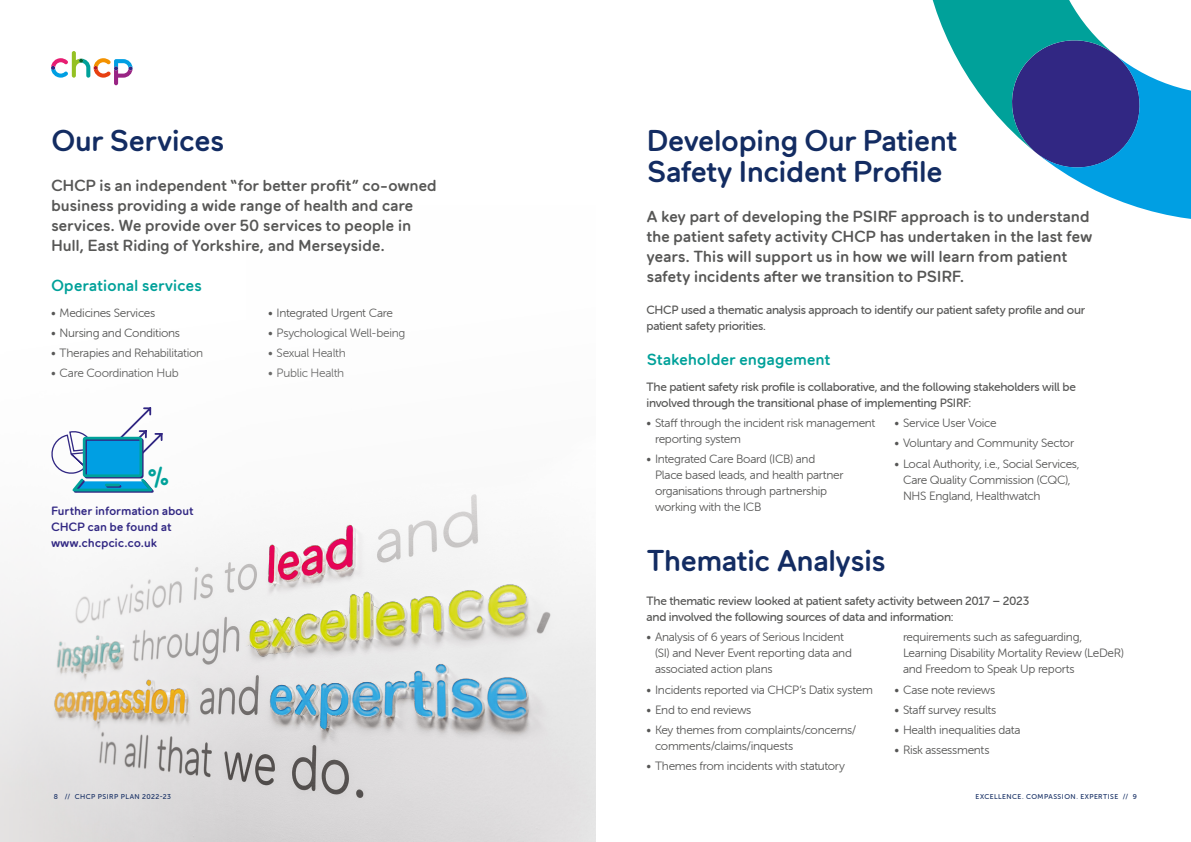
<style>
.page{position:relative;width:1191px;height:842px;background:#fff}
.page>*{position:absolute;margin:0;border:0;box-sizing:border-box;transform-origin:0 0}
.t1{font:500 30px/31px "Maax Rounded";letter-spacing:-.035em;color:#132c62}
.t2{font:500 16px/20px "Maax Rounded";letter-spacing:-.02em;color:#575756}
.t3{font:500 16px "Maax Rounded";letter-spacing:-.015em;color:#00a19a}
.t4{font:12px/16px "Museo Sans Rounded 300";letter-spacing:-.025em;color:#575756}
.t5{font:12px/16px "Museo Sans Rounded 500";letter-spacing:-.025em;color:#575756}
.t6{font:500 12px/16px "Maax Rounded";letter-spacing:-.015em;color:#312783}
.t7{font:7px "Museo Sans Rounded 500";letter-spacing:.07em;color:#132c62}
</style>
<div class="page">
<svg style="left:932px;top:0;width:104px;height:153px"></svg>
<svg style="left:1036px;top:0;width:155px;height:219px"></svg>
<img style="left:0;top:494px;width:596px;height:348px">
<svg style="left:51px;top:51px;width:82px;height:34px"></svg>
<svg style="left:51px;top:407px;width:112px;height:86px"></svg>
<h1 class="t1" style="left:51px;top:124px;width:175px">Our Services</h1>
<h2 class="t2" style="left:51px;top:175px;width:387px">CHCP is an independent “for better profit” co-owned business providing a wide range of health and care services. We provide over 50 services to people in Hull, East Riding of Yorkshire, and Merseyside.</h2>
<h2 class="t3" style="left:51px;top:275px;width:152px">Operational services</h2>
<p class="t4" style="left:51px;top:304px;width:106px">• Medicines Services</p>
<p class="t4" style="left:51px;top:325px;width:130px">• Nursing and Conditions</p>
<p class="t4" style="left:51px;top:345px;width:154px">• Therapies and Rehabilitation</p>
<p class="t4" style="left:51px;top:365px;width:129px">• Care Coordination Hub</p>
<p class="t4" style="left:268px;top:304px;width:126px">• Integrated Urgent Care</p>
<p class="t4" style="left:268px;top:325px;width:139px">• Psychological Well-being</p>
<p class="t4" style="left:268px;top:345px;width:79px">• Sexual Health</p>
<p class="t4" style="left:268px;top:365px;width:78px">• Public Health</p>
<p class="t6" style="left:51px;top:502px;width:144px">Further information about<br>CHCP can be found at www.chcpcic.co.uk</p>
<h1 class="t1" style="left:646px;top:124px;width:312px">Developing Our Patient<br>Safety Incident Profile</h1>
<h2 class="t2" style="left:646px;top:206px;width:447px">A key part of developing the PSIRF approach is to understand the patient safety activity CHCP has undertaken in the last few years. This will support us in how we will learn from patient safety incidents after we transition to PSIRF.</h2>
<p class="t5" style="left:646px;top:301px;width:440px">CHCP used a thematic analysis approach to identify our patient safety profile and our patient safety priorities.</p>
<h2 class="t3" style="left:646px;top:349px;width:185px">Stakeholder engagement</h2>
<p class="t5" style="left:646px;top:379px;width:431px">The patient safety risk profile is collaborative, and the following stakeholders will be involved through the transitional phase of implementing PSIRF:</p>
<p class="t4" style="left:655px;top:415px;width:222px;text-indent:-9px">• Staff through the incident risk management reporting system</p>
<p class="t4" style="left:655px;top:451px;width:190px;text-indent:-9px">• Integrated Care Board (ICB) and<br>Place based leads, and health partner organisations through partnership working with the ICB</p>
<p class="t4" style="left:894px;top:415px;width:104px">• Service User Voice</p>
<p class="t4" style="left:894px;top:435px;width:181px">• Voluntary and Community Sector</p>
<p class="t4" style="left:903px;top:456px;width:178px;text-indent:-9px">• Local Authority, i.e., Social Services,<br>Care Quality Commission (CQC),<br>NHS England, Healthwatch</p>
<h1 class="t1" style="left:646px;top:544px;width:241px">Thematic Analysis</h1>
<p class="t5" style="left:646px;top:593px;width:384px">The thematic review looked at patient safety activity between 2017 – 2023 and involved the following sources of data and information:</p>
<p class="t4" style="left:655px;top:629px;width:198px;text-indent:-9px">• Analysis of 6 years of Serious Incident (SI) and Never Event reporting data and associated action plans</p>
<p class="t4" style="left:646px;top:682px;width:228px">• Incidents reported via CHCP’s Datix system</p>
<p class="t4" style="left:646px;top:702px;width:106px">• End to end reviews</p>
<p class="t4" style="left:655px;top:722px;width:203px;text-indent:-9px">• Key themes from complaints/concerns/ comments/claims/inquests</p>
<p class="t4" style="left:646px;top:758px;width:200px">• Themes from incidents with statutory</p>
<p class="t4" style="left:903px;top:629px;width:223px">requirements such as safeguarding,<br>Learning Disability Mortality Review (LeDeR) and Freedom to Speak Up reports</p>
<p class="t4" style="left:894px;top:682px;width:102px">• Case note reviews</p>
<p class="t4" style="left:894px;top:702px;width:103px">• Staff survey results</p>
<p class="t4" style="left:894px;top:722px;width:128px">• Health inequalities data</p>
<p class="t4" style="left:894px;top:742px;width:96px">• Risk assessments</p>
<p class="t7" style="left:54px;top:793px;width:119px">8 // CHCP PSIRP PLAN 2022-23</p>
<p class="t7" style="left:975px;top:793px;width:163px">EXCELLENCE. COMPASSION. EXPERTISE // 9</p>
</div>
